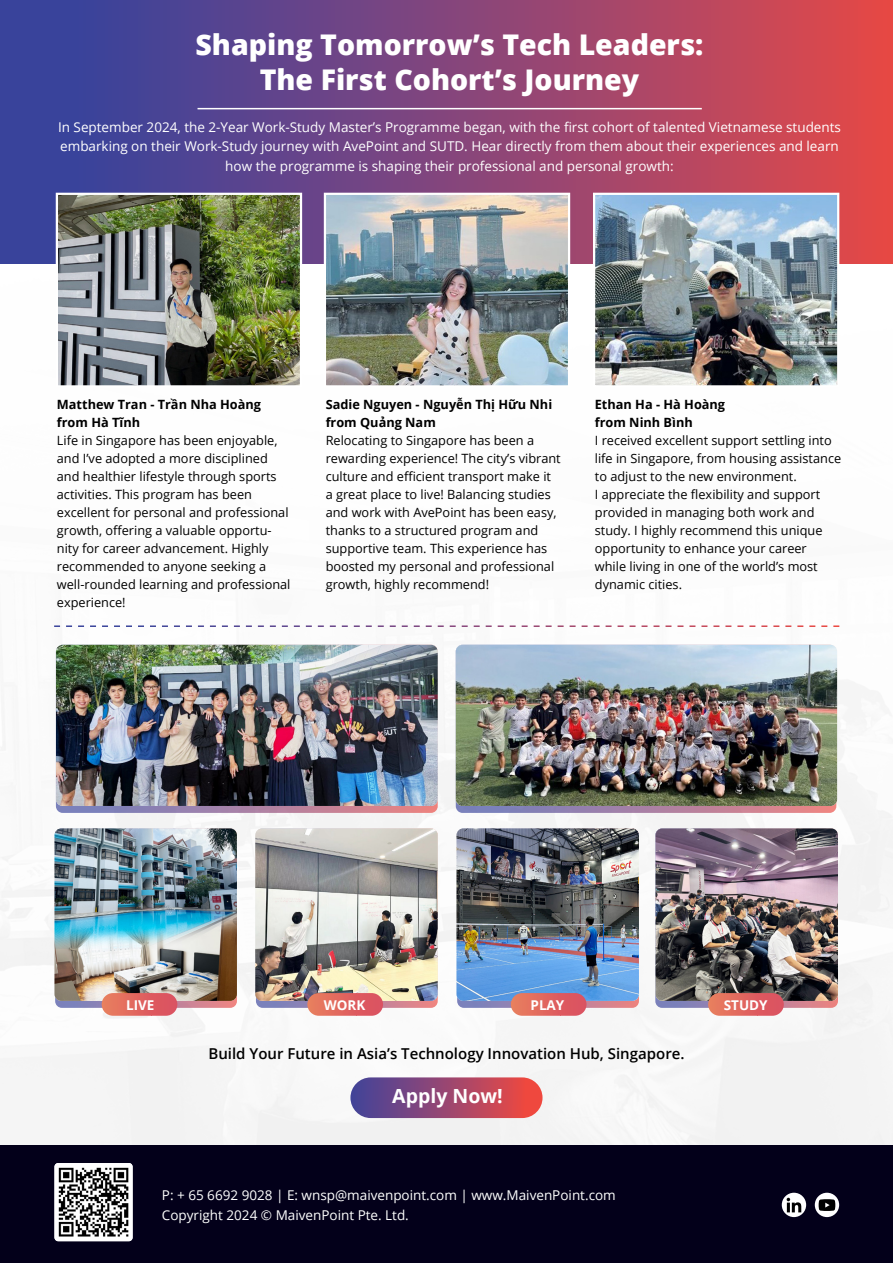
<style>
.page{position:relative;width:893px;height:1263px;background:#fff}
.page>*{position:absolute;margin:0;border:0;box-sizing:border-box;transform-origin:0 0}
.t1{font:800 28.5px/35.2px "Open Sans";color:#fff;text-align:center}
.t2{font:700 19.5px "Open Sans";color:#fff}
.t3{font:600 15px "Open Sans";color:#000}
.t4{font:13.5px/19.5px "Open Sans";color:#fff;text-align:center}
.t5{font:700 13.5px "Open Sans";color:#fff}
.t6{font:12.75px/18px "Open Sans";color:#000}
.t7{font:700 12.75px/18px "Open Sans";color:#000}
</style>
<div class="page">
<img style="left:0;top:263px;width:893px;height:883px">
<svg style="left:457px;top:828px;width:182px;height:180px"></svg>
<img style="left:456px;top:828px;width:183px;height:173px">
<svg style="left:256px;top:828px;width:182px;height:180px"></svg>
<img style="left:255px;top:828px;width:183px;height:173px">
<div style="left:0;top:0;width:893px;height:263px;background:linear-gradient(to right,#2a43a6,#e2494c)"></div>
<img style="left:59px;top:196px;width:240px;height:188px">
<div style="left:56px;top:193px;width:246px;height:194px;border:2px solid #fff"></div>
<img style="left:596px;top:196px;width:240px;height:188px">
<div style="left:593px;top:193px;width:246px;height:194px;border:2px solid #fff"></div>
<img style="left:327px;top:196px;width:240px;height:188px">
<div style="left:324px;top:193px;width:246px;height:194px;border:2px solid #fff"></div>
<svg style="left:54px;top:625px;width:785px;height:2px"></svg>
<div style="left:56px;top:645px;width:382px;height:168px;background:linear-gradient(to right,#6e80c2,#e98383);border-radius:7px"></div>
<svg style="left:55px;top:828px;width:182px;height:180px"></svg>
<svg style="left:655px;top:828px;width:183px;height:180px"></svg>
<div style="left:456px;top:645px;width:380px;height:168px;background:linear-gradient(to right,#6c7fc1,#eb8485);border-radius:7px"></div>
<img style="left:56px;top:645px;width:382px;height:161px">
<img style="left:54px;top:828px;width:183px;height:173px">
<img style="left:655px;top:828px;width:183px;height:173px">
<img style="left:456px;top:645px;width:381px;height:161px">
<hr style="left:198px;top:108px;width:504px;height:1px;background:#fff">
<div style="left:102px;top:993px;width:75px;height:23px;background:linear-gradient(to right,#e87e5f,#d94d61);border-radius:11px"></div>
<div style="left:307px;top:993px;width:76px;height:23px;background:linear-gradient(to right,#e67f61,#da4d5f);border-radius:11px"></div>
<div style="left:511px;top:993px;width:75px;height:23px;background:linear-gradient(to right,#e77f60,#d94c60);border-radius:11px"></div>
<div style="left:708px;top:993px;width:76px;height:23px;background:linear-gradient(to right,#e77e5f,#da4e61);border-radius:11px"></div>
<div style="left:0;top:1146px;width:893px;height:117px;background:#03001a"></div>
<svg style="left:782px;top:1193px;width:24px;height:24px"></svg>
<svg style="left:787px;top:1198px;width:14px;height:14px"></svg>
<div style="left:815px;top:1193px;width:24px;height:24px;background:#fff;border-radius:50%"></div>
<svg style="left:819px;top:1199px;width:16px;height:12px"></svg>
<img style="left:54px;top:1163px;width:79px;height:78px">
<div style="left:350px;top:1077px;width:192px;height:41px;background:linear-gradient(to right,#40459f,#f7483d);border-radius:20px"></div>
<h1 class="t1" style="left:195px;top:25px;width:509px">Shaping Tomorrow’s Tech Leaders:<br>The First Cohort’s Journey</h1>
<p class="t4" style="left:58px;top:117px;width:784px">In September 2024, the 2-Year Work-Study Master’s Programme began, with the first cohort of talented Vietnamese students embarking on their Work-Study journey with AvePoint and SUTD. Hear directly from them about their experiences and learn how the programme is shaping their professional and personal growth:</p>
<p class="t7" style="left:57px;top:395px;width:206px">Matthew Tran - Trần Nha Hoàng from Hà Tĩnh</p>
<p class="t6" style="left:57px;top:431px;width:235px">Life in Singapore has been enjoyable, and I’ve adopted a more disciplined and healthier lifestyle through sports activities. This program has been excellent for personal and professional growth, offering a valuable opportu&shy;nity for career advancement. Highly recommended to anyone seeking a well-rounded learning and professional experience!</p>
<p class="t7" style="left:326px;top:395px;width:228px">Sadie Nguyen - Nguyễn Thị Hữu Nhi from Quảng Nam</p>
<p class="t6" style="left:326px;top:431px;width:237px">Relocating to Singapore has been a rewarding experience! The city’s vibrant culture and efficient transport make it a great place to live! Balancing studies and work with AvePoint has been easy, thanks to a structured program and supportive team. This experience has boosted my personal and professional growth, highly recommend!</p>
<p class="t7" style="left:595px;top:395px;width:132px">Ethan Ha - Hà Hoàng from Ninh Bình</p>
<p class="t6" style="left:595px;top:431px;width:248px">I received excellent support settling into life in Singapore, from housing assistance to adjust to the new environment.<br>I appreciate the flexibility and support provided in managing both work and study. I highly recommend this unique opportunity to enhance your career while living in one of the world’s most dynamic cities.</p>
<p class="t5" style="left:126px;top:995px;width:30px">LIVE</p>
<p class="t5" style="left:324px;top:995px;width:43px">WORK</p>
<p class="t5" style="left:530px;top:995px;width:35px">PLAY</p>
<p class="t5" style="left:724px;top:995px;width:45px">STUDY</p>
<p class="t3" style="left:208px;top:1043px;width:478px">Build Your Future in Asia’s Technology Innovation Hub, Singapore.</p>
<h2 class="t2" style="left:392px;top:1082px;width:112px">Apply Now!</h2>
<p class="t4" style="left:162px;top:1184px;width:455px;line-height:20.2px;text-align:left">P: + 65 6692 9028 | E: wnsp@maivenpoint.com | www.MaivenPoint.com<br>Copyright 2024 © MaivenPoint Pte. Ltd.</p>
</div>
